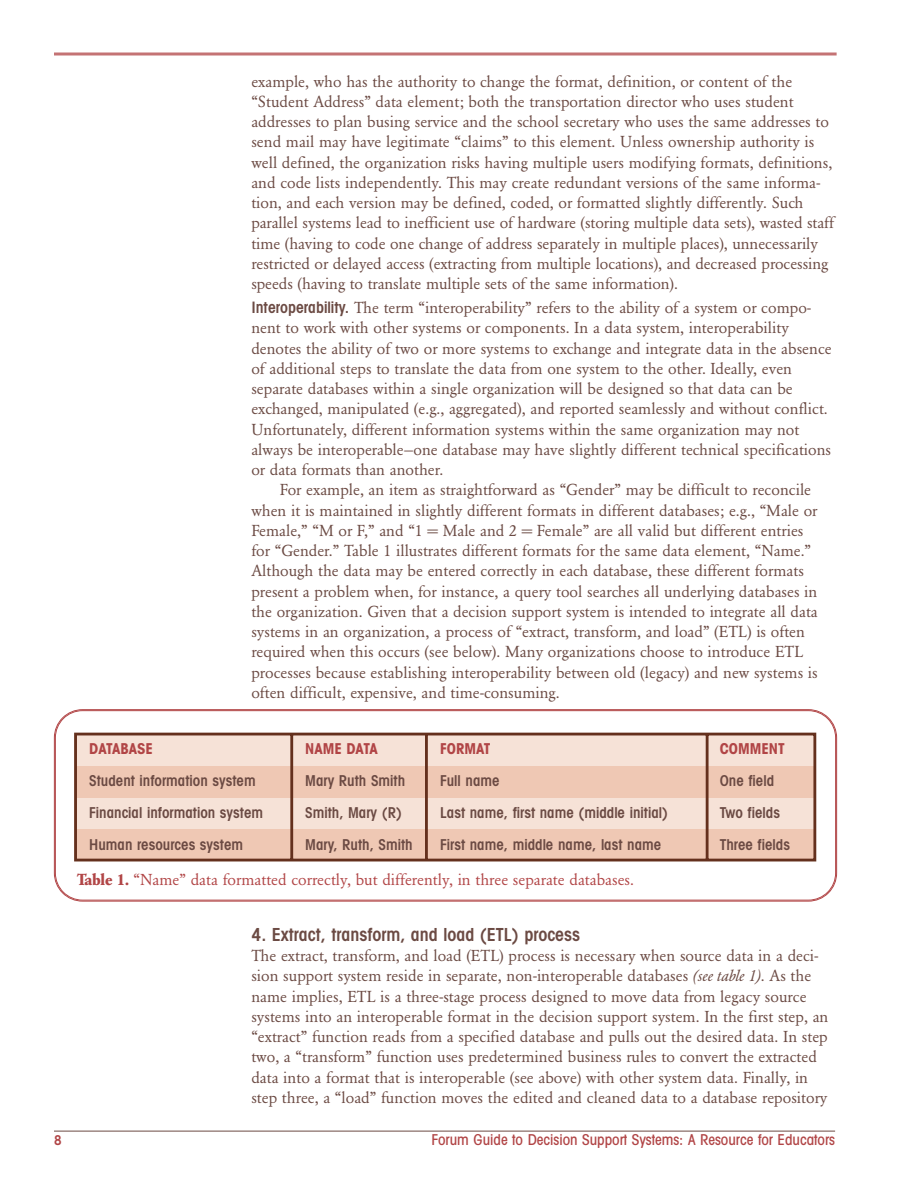
<style>
.page{position:relative;width:918px;height:1188px;background:#fff}
.page>*{position:absolute;margin:0;border:0;box-sizing:border-box;transform-origin:0 0}
.t1{font:600 condensed 18px "Avant Garde";color:#6b4a43}
.t2{font:15.75px/20.2px "Garamond BE";color:#6b4a43}
.t3{font:15.75px "Garamond BE";color:#b14546}
.t4{font:600 condensed 15px "Avant Garde";color:#6b4a43}
.t5{font:500 condensed 15px "Avant Garde";color:#b14546}
.t6{font:700 condensed 15px "Avant Garde";color:#b14546}
.t7{font:600 condensed 13.5px "Avant Garde";color:#b14546}
.s1{font-family:"Avant Garde";font-weight:600;font-stretch:condensed}
.s2{font-weight:700}
.s3{font-style:italic}
</style>
<div class="page">
<hr style="left:54px;top:1131px;width:781px;height:1px;background:#6b4a43">
<svg style="left:54px;top:52px;width:783px;height:4px;background:#d29596"></svg>
<svg style="left:55px;top:710px;width:781px;height:190px"></svg>
<svg style="left:74px;top:733px;width:742px;height:128px;background:#eacbbc"></svg>
<p class="t2" style="left:251px;top:72px;width:584px">example, who has the authority to change the format, definition, or content of the “Student Address” data element; both the transportation director who uses student addresses to plan busing service and the school secretary who uses the same addresses to send mail may have legitimate “claims” to this element. Unless ownership authority is well defined, the organization risks having multiple users modifying formats, definitions, and code lists independently. This may create redundant versions of the same informa&shy;tion, and each version may be defined, coded, or formatted slightly differently. Such parallel systems lead to inefficient use of hardware (storing multiple data sets), wasted staff time (having to code one change of address separately in multiple places), unnecessarily restricted or delayed access (extracting from multiple locations), and decreased processing speeds (having to translate multiple sets of the same information).</p>
<p class="t2" style="left:251px;top:299px;width:582px"><span class="s1">Interoperability.</span> The term “interoperability” refers to the ability of a system or compo&shy;nent to work with other systems or components. In a data system, interoperability denotes the ability of two or more systems to exchange and integrate data in the absence of additional steps to translate the data from one system to the other. Ideally, even separate databases within a single organization will be designed so that data can be exchanged, manipulated (e.g., aggregated), and reported seamlessly and without conflict.<br>Unfortunately, different information systems within the same organization may not always be interoperable—one database may have slightly different technical specifications or data formats than another.</p>
<p class="t2" style="left:251px;top:481px;width:568px;text-indent:29px">For example, an item as straightforward as “Gender” may be difficult to reconcile when it is maintained in slightly different formats in different databases; e.g., “Male or Female,” “M or F,” and “1 = Male and 2 = Female” are all valid but different entries for “Gender.” Table 1 illustrates different formats for the same data element, “Name.” Although the data may be entered correctly in each database, these different formats present a problem when, for instance, a query tool searches all underlying databases in the organization. Given that a decision support system is intended to integrate all data systems in an organization, a process of “extract, transform, and load” (ETL) is often required when this occurs (see below). Many organizations choose to introduce ETL processes because establishing interoperability between old (legacy) and new systems is often difficult, expensive, and time-consuming.</p>
<p class="t6" style="left:89px;top:743px;width:65px">DATABASE</p>
<p class="t6" style="left:305px;top:743px;width:74px">NAME DATA</p>
<p class="t6" style="left:440px;top:743px;width:52px">FORMAT</p>
<p class="t6" style="left:720px;top:743px;width:66px">COMMENT</p>
<p class="t4" style="left:89px;top:775px;width:168px">Student information system</p>
<p class="t4" style="left:305px;top:775px;width:101px">Mary Ruth Smith</p>
<p class="t4" style="left:440px;top:775px;width:61px">Full name</p>
<p class="t4" style="left:720px;top:775px;width:56px">One field</p>
<p class="t4" style="left:89px;top:807px;width:176px">Financial information system</p>
<p class="t4" style="left:305px;top:807px;width:98px">Smith, Mary (R)</p>
<p class="t4" style="left:440px;top:807px;width:229px">Last name, first name (middle initial)</p>
<p class="t4" style="left:720px;top:807px;width:62px">Two fields</p>
<p class="t4" style="left:89px;top:839px;width:156px">Human resources system</p>
<p class="t4" style="left:305px;top:839px;width:109px">Mary, Ruth, Smith</p>
<p class="t4" style="left:440px;top:839px;width:223px">First name, middle name, last name</p>
<p class="t4" style="left:720px;top:839px;width:72px">Three fields</p>
<p class="t3" style="left:77px;top:873px;width:559px"><span class="s2">Table 1.</span> “Name” data formatted correctly, but differently, in three separate databases.</p>
<p class="t1" style="left:251px;top:928px;width:330px">4. Extract, transform, and load (ETL) process</p>
<p class="t2" style="left:251px;top:947px;width:579px">The extract, transform, and load (ETL) process is necessary when source data in a deci&shy;sion support system reside in separate, non-interoperable databases <span class="s3">(see table 1)</span>. As the name implies, ETL is a three-stage process designed to move data from legacy source systems into an interoperable format in the decision support system. In the first step, an “extract” function reads from a specified database and pulls out the desired data. In step two, a “transform” function uses predetermined business rules to convert the extracted data into a format that is interoperable (see above) with other system data. Finally, in step three, a “load” function moves the edited and cleaned data to a database repository</p>
<p class="t7" style="left:54px;top:1136px;width:9px">8</p>
<p class="t5" style="left:431px;top:1134px;width:405px">Forum Guide to Decision Support Systems: A Resource for Educators</p>
</div>
